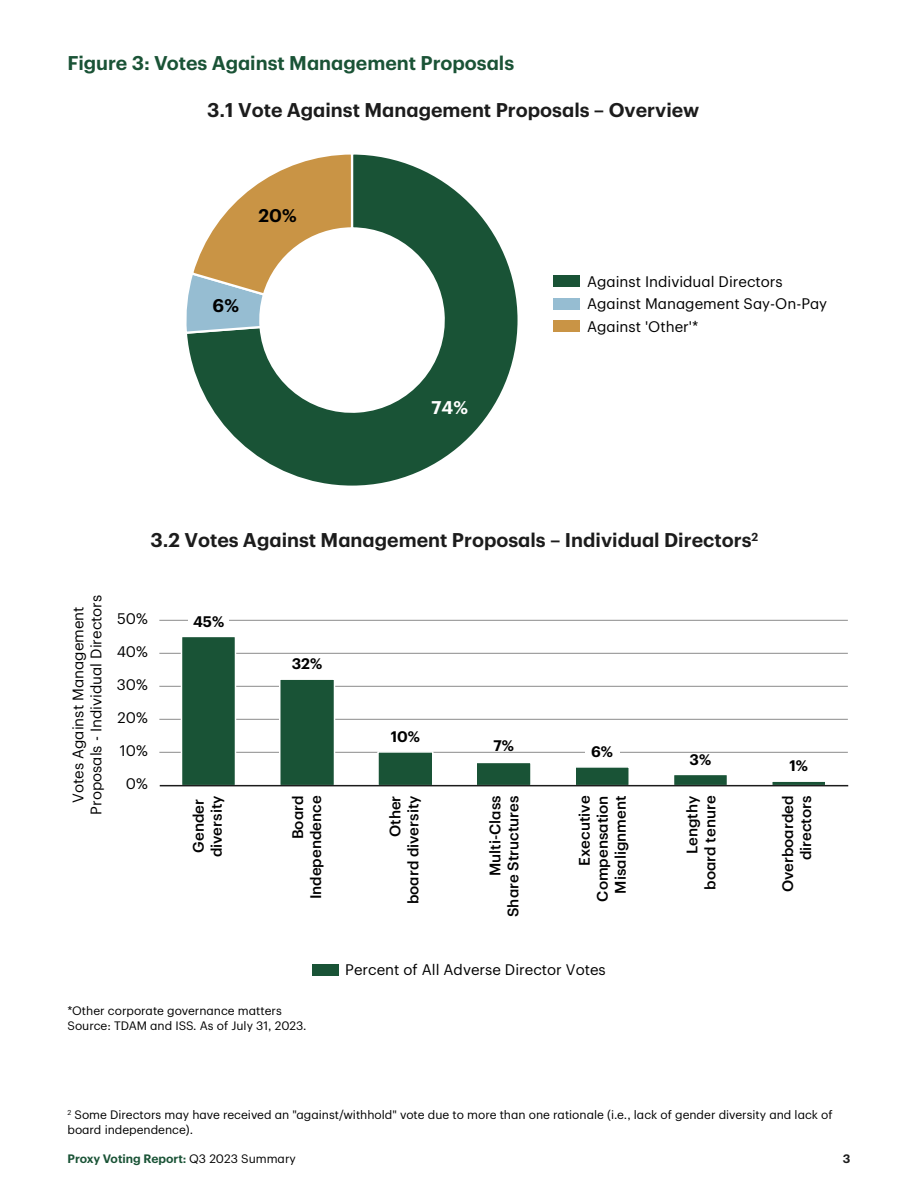
<style>
.page{position:relative;width:918px;height:1188px;background:#fff}
.page>*{position:absolute;margin:0;border:0;box-sizing:border-box;transform-origin:0 0}
.t1{font:600 19.5px "TD Graphik";color:#1c1c1c}
.t2{font:600 19.5px "TD Graphik";color:#1a5336}
.t3{font:600 18px "TD Graphik";color:#000}
.t4{font:600 18px "TD Graphik";color:#fff}
.t5{font:15px/22.5px "TD Graphik";color:#000}
.t6{font:500 15px/18px "TD Graphik";color:#000;text-align:right}
.t7{font:600 15px "TD Graphik";color:#000}
.t8{font:12px/15px "TD Graphik";color:#000}
.t9{font:600 12px "TD Graphik";color:#1a5336}
.t10{font:600 12px "TD Graphik";color:#1c1c1c}
.s1{font-weight:400;color:#000}
</style>
<div class="page">
<svg style="left:187px;top:154px;width:331px;height:332px"></svg>
<svg style="left:186px;top:154px;width:168px;height:181px"></svg>
<div style="left:554px;top:276px;width:26px;height:11px;background:#195336"></div>
<div style="left:554px;top:298px;width:26px;height:12px;background:#96bdd2"></div>
<div style="left:554px;top:320px;width:26px;height:12px;background:#c99445"></div>
<hr style="left:159px;top:752px;width:689px;height:1px;background:#8b8b8b">
<hr style="left:159px;top:719px;width:689px;height:1px;background:#8b8b8b">
<hr style="left:159px;top:686px;width:689px;height:1px;background:#8b8b8b">
<hr style="left:159px;top:653px;width:689px;height:1px;background:#8b8b8b">
<hr style="left:159px;top:620px;width:689px;height:1px;background:#8b8b8b">
<div style="left:188px;top:610px;width:41px;height:21px;background:#fff"></div>
<svg style="left:180px;top:637px;width:647px;height:150px"></svg>
<hr style="left:160px;top:785px;width:688px;height:1px;background:#1c1c1c">
<div style="left:312px;top:964px;width:26px;height:12px;background:#195336"></div>
<h3 class="t2" style="left:68px;top:48px;width:448px">Figure 3: Votes Against Management Proposals</h3>
<h4 class="t1" style="left:207px;top:95px;width:494px">3.1 Vote Against Management Proposals – Overview</h4>
<h2 class="t3" style="left:259px;top:202px;width:40px">20%</h2>
<h2 class="t3" style="left:213px;top:292px;width:28px">6%</h2>
<h2 class="t4" style="left:432px;top:393px;width:38px">74%</h2>
<p class="t5" style="left:587px;top:269px;width:242px">Against Individual Directors<br>Against Management Say-On-Pay<br>Against 'Other'*</p>
<h4 class="t1" style="left:150px;top:525px;width:609px">3.2 Votes Against Management Proposals – Individual Directors<sup>2</sup></h4>
<p class="t5" style="left:68px;top:815px;width:222px;line-height:18px;text-align:center;rotate:-90deg">Votes Against Management<br>Proposals - Individual Directors</p>
<p class="t5" style="left:117px;top:607px;width:32px">50%</p>
<p class="t5" style="left:117px;top:640px;width:33px">40%</p>
<p class="t5" style="left:117px;top:673px;width:33px">30%</p>
<p class="t5" style="left:118px;top:706px;width:32px">20%</p>
<p class="t5" style="left:120px;top:739px;width:29px">10%</p>
<p class="t5" style="left:126px;top:772px;width:23px">0%</p>
<p class="t7" style="left:193px;top:610px;width:33px">45%</p>
<p class="t7" style="left:292px;top:653px;width:32px">32%</p>
<p class="t7" style="left:391px;top:725px;width:31px">10%</p>
<p class="t7" style="left:493px;top:734px;width:22px">7%</p>
<p class="t7" style="left:591px;top:740px;width:23px">6%</p>
<p class="t7" style="left:690px;top:748px;width:23px">3%</p>
<p class="t7" style="left:789px;top:755px;width:20px">1%</p>
<p class="t6" style="left:188px;top:857px;width:63px;text-align:center;rotate:-90deg">Gender diversity</p>
<p class="t6" style="left:288px;top:899px;width:105px;rotate:-90deg">Board<br>Independence</p>
<p class="t6" style="left:385px;top:904px;width:110px;rotate:-90deg">Other<br>board diversity</p>
<p class="t6" style="left:485px;top:917px;width:123px;rotate:-90deg">Multi-Class<br>Share Structures</p>
<p class="t6" style="left:574px;top:902px;width:107px;rotate:-90deg">Executive<br>Compensation<br>Misalignment</p>
<p class="t6" style="left:682px;top:890px;width:96px;rotate:-90deg">Lengthy board tenure</p>
<p class="t6" style="left:778px;top:892px;width:98px;rotate:-90deg">Overboarded directors</p>
<p class="t5" style="left:345px;top:957px;width:262px">Percent of All Adverse Director Votes</p>
<p class="t8" style="left:68px;top:1002px;width:216px">*Other corporate governance matters</p>
<p class="t8" style="left:68px;top:1017px;width:241px">Source: TDAM and ISS. As of July 31, 2023.</p>
<p class="t8" style="left:67px;top:1106px;width:767px"><sup>2</sup> Some Directors may have received an "against/withhold" vote due to more than one rationale (i.e., lack of gender diversity and lack of board independence).</p>
<p class="t9" style="left:68px;top:1150px;width:230px">Proxy Voting Report: <span class="s1">Q3 2023 Summary</span></p>
<p class="t10" style="left:843px;top:1150px;width:9px">3</p>
</div>
